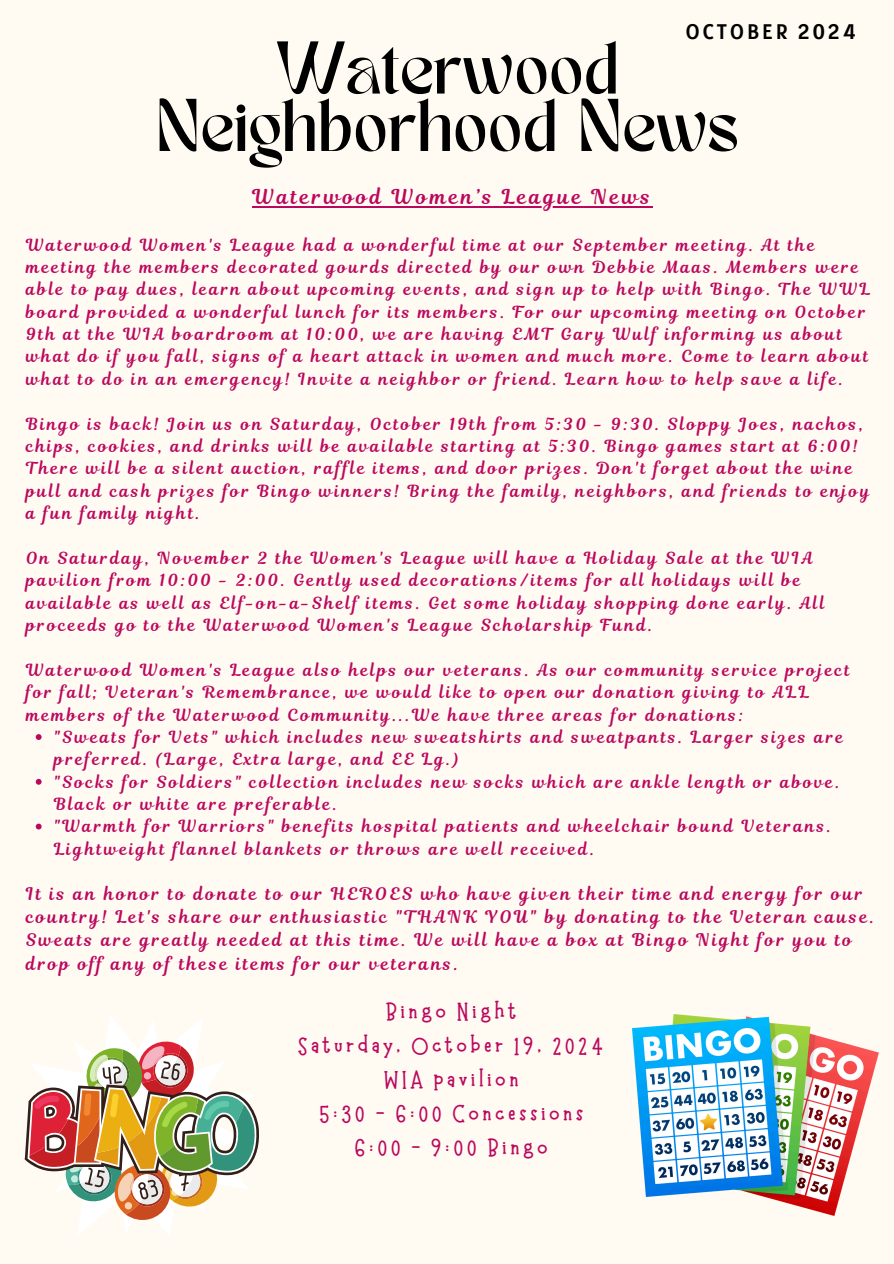
<style>
.page{position:relative;width:894px;height:1264px;background:#fff}
.page>*{position:absolute;margin:0;border:0;box-sizing:border-box;transform-origin:0 0}
.t1{font:52.2px/57.4px "TANMERINGUE";color:#000;text-align:center}
.t2{font:700 23.7px/34px "Moonlight";letter-spacing:.145em;color:#bb085e;text-align:center}
.t3{font:21px "Alatsi";letter-spacing:.145em;color:#000}
.t4{font:20.1px "Magnolia Script";letter-spacing:.145em;color:#bb085e}
.t5{font:17.1px/23.4px "Magnolia Script";letter-spacing:.145em;color:#bb085e}
.t6{font:16.5px/22.4px "Magnolia Script";letter-spacing:.145em;color:#bb085e}
</style>
<div class="page">
<div style="left:0;top:0;width:893px;height:1263px;background:#fffbf2"></div>
<hr style="left:252px;top:206px;width:401px;height:2px;background:#bb085e">
<svg style="left:36px;top:734px;width:6px;height:6px"></svg>
<svg style="left:36px;top:779px;width:6px;height:5px"></svg>
<svg style="left:36px;top:823px;width:6px;height:6px"></svg>
<img style="left:632px;top:1014px;width:246px;height:201px">
<svg style="left:77px;top:1016px;width:126px;height:219px"></svg>
<svg style="left:25px;top:1039px;width:234px;height:182px"></svg>
<p class="t3" style="left:685px;top:18px;width:171px">OCTOBER 2024</p>
<h2 class="t1" style="left:156px;top:47px;width:583px">Waterwood<br>Neighborhood News</h2>
<h3 class="t4" style="left:252px;top:182px;width:399px">Waterwood Women’s League News</h3>
<h1 class="t6" style="left:26px;top:233px;width:845px">Waterwood Women's League had a wonderful time at our September meeting. At the meeting the members decorated gourds directed by our own Debbie Maas. Members were able to pay dues, learn about upcoming events, and sign up to help with Bingo. The WWL board provided a wonderful lunch for its members. For our upcoming meeting on October 9th at the WIA boardroom at 10:00, we are having EMT Gary Wulf informing us about what do if you fall, signs of a heart attack in women and much more. Come to learn about what to do in an emergency! Invite a neighbor or friend. Learn how to help save a life.</h1>
<h4 class="t6" style="left:26px;top:412px;width:844px">Bingo is back! Join us on Saturday, October 19th from 5:30 - 9:30. Sloppy Joes, nachos, chips, cookies, and drinks will be available starting at 5:30. Bingo games start at 6:00!<br>There will be a silent auction, raffle items, and door prizes. Don't forget about the wine pull and cash prizes for Bingo winners! Bring the family, neighbors, and friends to enjoy a fun family night.</h4>
<p class="t6" style="left:26px;top:547px;width:800px">On Saturday, November 2 the Women's League will have a Holiday Sale at the WIA pavilion from 10:00 - 2:00. Gently used decorations/items for all holidays will be available as well as Elf-on-a-Shelf items. Get some holiday shopping done early. All proceeds go to the Waterwood Women's League Scholarship Fund.</p>
<p class="t6" style="left:26px;top:658px;width:824px">Waterwood Women's League also helps our veterans. As our community service project for fall; Veteran's Remembrance, we would like to open our donation giving to ALL members of the Waterwood Community...We have three areas for donations:</p>
<p class="t6" style="left:54px;top:725px;width:790px">"Sweats for Vets" which includes new sweatshirts and sweatpants. Larger sizes are preferred. (Large, Extra large, and EE Lg.)</p>
<p class="t6" style="left:54px;top:770px;width:786px">"Socks for Soldiers" collection includes new socks which are ankle length or above.<br>Black or white are preferable.</p>
<p class="t6" style="left:54px;top:815px;width:778px">"Warmth for Warriors" benefits hospital patients and wheelchair bound Veterans.<br>Lightweight flannel blankets or throws are well received.</p>
<p class="t5" style="left:26px;top:881px;width:849px">It is an honor to donate to our HEROES who have given their time and energy for our country! Let's share our enthusiastic "THANK YOU" by donating to the Veteran cause.<br>Sweats are greatly needed at this time. We will have a box at Bingo Night for you to drop off any of these items for our veterans.</p>
<p class="t2" style="left:298px;top:994px;width:308px">Bingo Night<br>Saturday, October 19, 2024<br>WIA pavilion<br>5:30 - 6:00 Concessions<br>6:00 - 9:00 Bingo</p>
</div>
